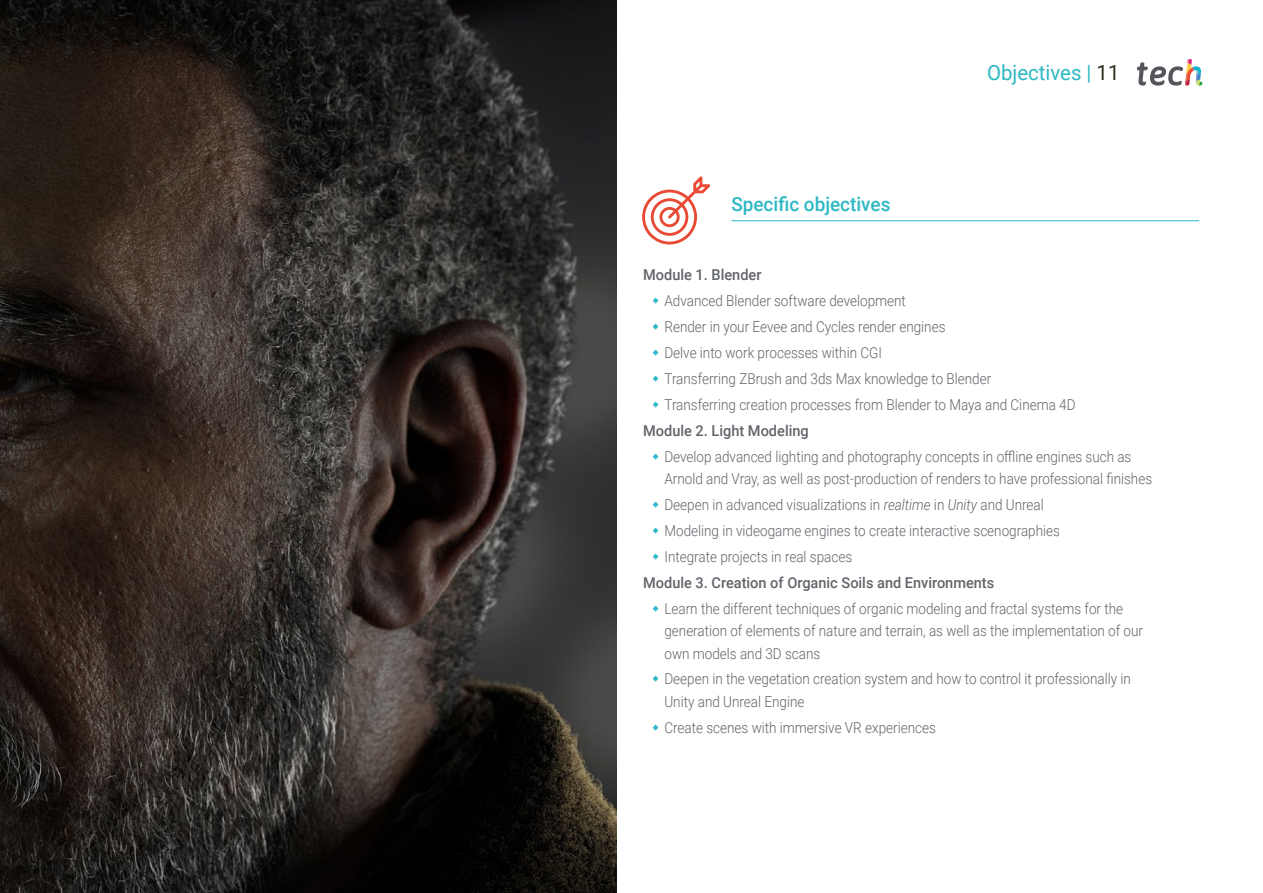
<style>
.page{position:relative;width:1263px;height:893px;background:#fff}
.page>*{position:absolute;margin:0;border:0;box-sizing:border-box;transform-origin:0 0}
.t1{font:21px "Roboto";color:#2db8c5}
.t2{font:500 19.5px "Roboto";color:#2db8c5}
.t3{font:300 15px/26px "Roboto";color:#61646a;scale:.9 1}
.t4{font:500 15px "Roboto";color:#61646a}
.s1{color:#312e20}
.s2{font-style:italic}
</style>
<div class="page">
<svg style="left:1137px;top:59px;width:65px;height:27px"></svg>
<hr style="left:731px;top:220px;width:468px;height:1px;background:#2db8c5">
<svg style="left:642px;top:176px;width:68px;height:68px"></svg>
<img style="left:0;top:0;width:617px;height:893px">
<h2 class="t2" style="left:731px;top:190px;width:161px">Specific objectives</h2>
<h1 class="t1" style="left:987px;top:57px;width:134px">Objectives | <span class="s1">11</span></h1>
<p class="t4" style="left:643px;top:264px;width:120px">Module 1. Blender</p>
<p class="t3" style="left:664px;top:287px;width:458px">Advanced Blender software development<br>Render in your Eevee and Cycles render engines<br>Delve into work processes within CGI<br>Transferring ZBrush and 3ds Max knowledge to Blender<br>Transferring creation processes from Blender to Maya and Cinema 4D</p>
<p class="t4" style="left:643px;top:420px;width:167px">Module 2. Light Modeling</p>
<p class="t3" style="left:664px;top:444px;width:543px;line-height:22.5px">Develop advanced lighting and photography concepts in offline engines such as<br>Arnold and Vray, as well as post-production of renders to have professional finishes</p>
<p class="t3" style="left:664px;top:491px;width:441px">Deepen in advanced visualizations in <span class="s2">realtime</span> in <span class="s2">Unity</span> and Unreal<br>Modeling in videogame engines to create interactive scenographies<br>Integrate projects in real spaces</p>
<p class="t4" style="left:643px;top:572px;width:353px">Module 3. Creation of Organic Soils and Environments</p>
<p class="t3" style="left:664px;top:596px;width:533px;line-height:22.5px">Learn the different techniques of organic modeling and fractal systems for the generation of elements of nature and terrain, as well as the implementation of our own models and 3D scans</p>
<p class="t3" style="left:664px;top:667px;width:520px;line-height:22.5px">Deepen in the vegetation creation system and how to control it professionally in<br>Unity and Unreal Engine</p>
<p class="t3" style="left:664px;top:714px;width:303px">Create scenes with immersive VR experiences</p>
</div>
